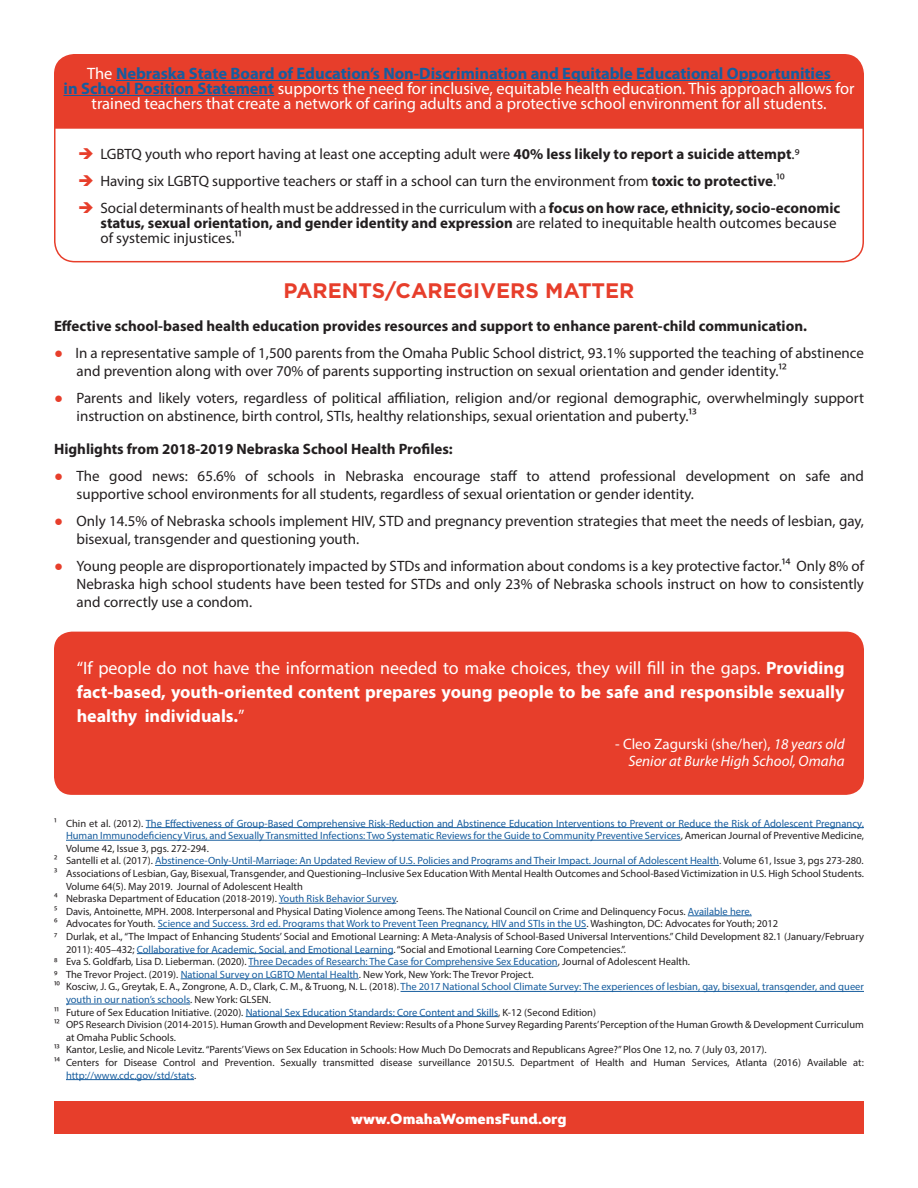
<style>
.page{position:relative;width:918px;height:1188px;background:#fff}
.page>*{position:absolute;margin:0;border:0;box-sizing:border-box;transform-origin:0 0}
.t1{font:700 21px "Gotham";color:#e73e2b}
.t2{font:700 18px/24px "Myriad Pro";color:#fff;text-align:justify}
.t3{font:16.5px/15px "Myriad Pro";color:#fff;text-align:center}
.t4{font:15px/18px "Myriad Pro";color:#231f20}
.t5{font:700 15px "Myriad Pro";color:#231f20}
.t6{font:italic 15px/16.5px "Myriad Pro";color:#fff;text-align:right}
.t7{font:900 15px "Kyrial Display Pro";color:#fff}
.t8{font:10.5px "Myriad Pro";color:#231f20}
.t9{font:10.5px "Myriad Pro";color:#175d9e}
.s1{font-weight:700;color:#175d9e}
.s2{color:#e73e2b}
.s3{font-weight:700}
.s4{font-family:"Arial";font-weight:700;color:#e73e2b}
.s5{font-weight:400}
.s6{font-style:normal}
.s7{color:#231f20}
.s8{color:#175d9e}
</style>
<div class="page">
<div style="left:54px;top:1102px;width:810px;height:32px;background:#e73e2b"></div>
<div style="left:54px;top:632px;width:810px;height:163px;background:#e73e2b;border-radius:18px"></div>
<svg style="left:54px;top:129px;width:810px;height:134px"></svg>
<div style="left:54px;top:54px;width:810px;height:75px;background:#e73e2b"></div>
<hr style="left:116px;top:80px;width:718px;height:1px;background:#175d9e">
<hr style="left:63px;top:95px;width:211px;height:1px;background:#175d9e">
<hr style="left:146px;top:827px;width:718px;height:1px;background:#175d9e">
<hr style="left:66px;top:840px;width:615px;height:1px;background:#175d9e">
<hr style="left:155px;top:865px;width:564px;height:1px;background:#175d9e">
<hr style="left:279px;top:903px;width:117px;height:1px;background:#175d9e">
<hr style="left:688px;top:916px;width:64px;height:1px;background:#175d9e">
<hr style="left:158px;top:928px;width:428px;height:1px;background:#175d9e">
<hr style="left:137px;top:953px;width:256px;height:1px;background:#175d9e">
<hr style="left:248px;top:966px;width:310px;height:1px;background:#175d9e">
<hr style="left:181px;top:979px;width:178px;height:1px;background:#175d9e">
<hr style="left:401px;top:991px;width:463px;height:1px;background:#175d9e">
<hr style="left:66px;top:1004px;width:124px;height:1px;background:#175d9e">
<hr style="left:246px;top:1016px;width:252px;height:1px;background:#175d9e">
<hr style="left:66px;top:1079px;width:128px;height:1px;background:#175d9e">
<p class="t3" style="left:63px;top:66px;width:793px">The <span class="s1">Nebraska State Board of Education’s Non-Discrimination and Equitable Educational Opportunities<br>in School Position Statement</span> supports the need for inclusive, equitable health education. This approach allows for trained teachers that create a network of caring adults and a protective school environment for all students.</p>
<h3 class="t4" style="left:78px;top:144px;width:723px"><span class="s2">➔</span> LGBTQ youth who report having at least one accepting adult were <span class="s3">40% less likely to report a suicide attempt</span>.9</h3>
<h3 class="t4" style="left:78px;top:171px;width:708px"><span class="s2">➔</span> Having six LGBTQ supportive teachers or staff in a school can turn the environment from <span class="s3">toxic to protective</span>.1⁰</h3>
<p class="t4" style="left:100px;top:200px;width:741px;line-height:15px;text-indent:-22px"><span class="s2">➔</span> Social determinants of health must be addressed in the curriculum with a <span class="s3">focus on how race, ethnicity, socio-economic status, sexual orientation, and gender identity and expression</span> are related to inequitable health outcomes because of systemic injustices.11</p>
<h1 class="t1" style="left:283px;top:277px;width:353px">PARENTS/CAREGIVERS MATTER</h1>
<h3 class="t5" style="left:54px;top:316px;width:755px">Effective school-based health education provides resources and support to enhance parent-child communication.</h3>
<p class="t4" style="left:76px;top:344px;width:789px;text-indent:-22px"><span class="s4">●</span> In a representative sample of 1,500 parents from the Omaha Public School district, 93.1% supported the teaching of abstinence and prevention along with over 70% of parents supporting instruction on sexual orientation and gender identity.12</p>
<p class="t4" style="left:76px;top:389px;width:789px;text-indent:-22px"><span class="s4">●</span> Parents and likely voters, regardless of political affiliation, religion and/or regional demographic, overwhelmingly support instruction on abstinence, birth control, STIs, healthy relationships, sexual orientation and puberty.13</p>
<h3 class="t5" style="left:54px;top:439px;width:400px">Highlights from 2018-2019 Nebraska School Health Profiles:</h3>
<h3 class="t4" style="left:76px;top:467px;width:789px;text-indent:-22px"><span class="s4">●</span> The good news: 65.6% of schools in Nebraska encourage staff to attend professional development on safe and supportive school environments for all students, regardless of sexual orientation or gender identity.</h3>
<h3 class="t4" style="left:76px;top:512px;width:789px;text-indent:-22px"><span class="s4">●</span> Only 14.5% of Nebraska schools implement HIV, STD and pregnancy prevention strategies that meet the needs of lesbian, gay, bisexual, transgender and questioning youth.</h3>
<p class="t4" style="left:76px;top:557px;width:789px;text-align:justify;text-indent:-22px"><span class="s4">●</span> Young people are disproportionately impacted by STDs and information about condoms is a key protective factor.1⁴ Only 8% of Nebraska high school students have been tested for STDs and only 23% of Nebraska schools instruct on how to consistently and correctly use a condom.</p>
<h2 class="t2" style="left:77px;top:656px;width:769px"><span class="s5">“If people do not have the information needed to make choices, they will fill in the gaps.</span> Providing fact-based, youth-oriented content prepares young people to be safe and responsible sexually healthy individuals.<span class="s5">”</span></h2>
<h3 class="t6" style="left:615px;top:736px;width:231px"><span class="s6">- Cleo Zagurski (she/her),</span> 18 years old<br>Senior at Burke High School, Omaha</h3>
<p class="t9" style="left:54px;top:817px;width:811px"><span class="s7">1 Chin et al. (2012).</span> The Effectiveness of Group-Based Comprehensive Risk-Reduction and Abstinence Education Interventions to Prevent or Reduce the Risk of Adolescent Pregnancy,</p>
<p class="t9" style="left:66px;top:829px;width:799px">Human Immunodeficiency Virus, and Sexually Transmitted Infections: Two Systematic Reviews for the Guide to Community Preventive Services<span class="s7">, American Journal of Preventive Medicine,</span></p>
<p class="t8" style="left:66px;top:842px;width:144px">Volume 42, Issue 3, pgs. 272-294.</p>
<p class="t9" style="left:54px;top:854px;width:811px"><span class="s7">2 Santelli et al. (2017).</span> Abstinence-Only-Until-Marriage: An Updated Review of U.S. Policies and Programs and Their Impact. Journal of Adolescent Health<span class="s7">. Volume 61, Issue 3, pgs 273-280.</span></p>
<p class="t8" style="left:54px;top:867px;width:812px">3 Associations of Lesbian, Gay, Bisexual, Transgender, and Questioning–Inclusive Sex Education With Mental Health Outcomes and School-Based Victimization in U.S. High School Students.</p>
<p class="t8" style="left:66px;top:880px;width:238px">Volume 64(5). May 2019. Journal of Adolescent Health</p>
<p class="t8" style="left:54px;top:892px;width:346px">⁴ Nebraska Department of Education (2018-2019). <span class="s8">Youth Risk Behavior Survey</span>.</p>
<p class="t8" style="left:54px;top:905px;width:699px">⁵ Davis, Antoinette, MPH. 2008. Interpersonal and Physical Dating Violence among Teens. The National Council on Crime and Delinquency Focus. <span class="s8">Available here.</span></p>
<p class="t9" style="left:54px;top:917px;width:726px"><span class="s7">⁶ Advocates for Youth.</span> Science and Success. 3rd ed. Programs that Work to Prevent Teen Pregnancy, HIV and STIs in the US<span class="s7">. Washington, DC: Advocates for Youth; 2012</span></p>
<p class="t8" style="left:54px;top:930px;width:811px">7 Durlak, et al., “The Impact of Enhancing Students’ Social and Emotional Learning: A Meta-Analysis of School-Based Universal Interventions.” Child Development 82.1 (January/February</p>
<p class="t8" style="left:66px;top:943px;width:561px">2011): 405–432; <span class="s8">Collaborative for Academic, Social, and Emotional Learning</span>. “Social and Emotional Learning Core Competencies.”.</p>
<p class="t8" style="left:54px;top:955px;width:638px">8 Eva S. Goldfarb, Lisa D. Lieberman. (2020). <span class="s8">Three Decades of Research: The Case for Comprehensive Sex Education</span>, Journal of Adolescent Health.</p>
<p class="t8" style="left:54px;top:968px;width:481px">9 The Trevor Project. (2019). <span class="s8">National Survey on LGBTQ Mental Health</span>. New York, New York: The Trevor Project.</p>
<p class="t9" style="left:54px;top:980px;width:811px"><span class="s7">1⁰ Kosciw, J. G., Greytak, E. A., Zongrone, A. D., Clark, C. M., &amp; Truong, N. L. (2018).</span> The 2017 National School Climate Survey: The experiences of lesbian, gay, bisexual, transgender, and queer</p>
<p class="t9" style="left:66px;top:993px;width:206px">youth in our nation’s schools<span class="s7">. New York: GLSEN.</span></p>
<p class="t8" style="left:54px;top:1006px;width:544px">11 Future of Sex Education Initiative. (2020). <span class="s8">National Sex Education Standards: Core Content and Skills</span>, K-12 (Second Edition)</p>
<p class="t8" style="left:54px;top:1018px;width:811px">12 OPS Research Division (2014-2015). Human Growth and Development Review: Results of a Phone Survey Regarding Parents’ Perception of the Human Growth &amp; Development Curriculum</p>
<p class="t8" style="left:66px;top:1031px;width:111px">at Omaha Public Schools.</p>
<p class="t8" style="left:54px;top:1043px;width:714px">13 Kantor, Leslie, and Nicole Levitz. “Parents’ Views on Sex Education in Schools: How Much Do Democrats and Republicans Agree?” Plos One 12, no. 7 (July 03, 2017).</p>
<p class="t8" style="left:54px;top:1056px;width:811px">14 Centers for Disease Control and Prevention. Sexually transmitted disease surveillance 2015U.S. Department of Health and Human Services, Atlanta (2016) Available at:</p>
<p class="t9" style="left:66px;top:1069px;width:132px">http://www.cdc.gov/std/stats<span class="s7">.</span></p>
<h3 class="t7" style="left:351px;top:1107px;width:217px">www.OmahaWomensFund.org</h3>
</div>
